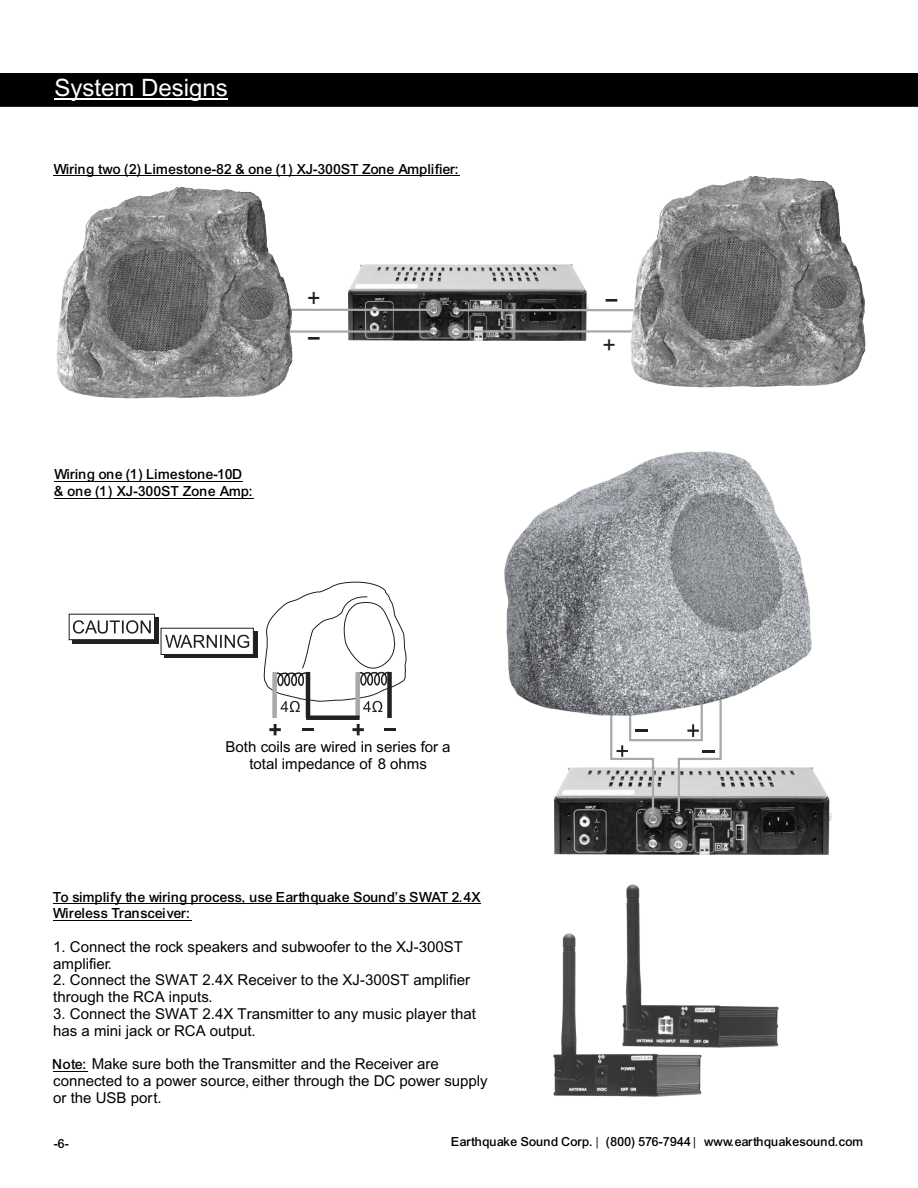
<style>
.page{position:relative;width:918px;height:1188px;background:#fff}
.page>*{position:absolute;margin:0;border:0;box-sizing:border-box;transform-origin:0 0}
.t1{font:29.7px "Arial";color:#231f20;scale:1.44 1}
.t2{font:25.65px "Arial";color:#231f20;scale:.9 1}
.t3{font:24px "Arial";color:#fff}
.t4{font:23.1px "Arial";color:#231f20}
.t5{font:15px/16.8px "Arial";color:#000}
.t6{font:15px/16.8px "Arial Mdm";color:#000}
.t7{font:13.5px "Arial Mdm";color:#000}
.s1{font-family:"Arial Mdm"}
</style>
<div class="page">
<img style="left:348px;top:264px;width:241px;height:76px">
<img style="left:555px;top:767px;width:277px;height:88px">
<svg style="left:609px;top:715px;width:114px;height:99px"></svg>
<img style="left:504px;top:451px;width:307px;height:264px">
<img style="left:553px;top:934px;width:149px;height:162px">
<img style="left:623px;top:885px;width:156px;height:162px">
<hr style="left:460px;top:309px;width:284px;height:2px;background:#a7a9ac">
<hr style="left:193px;top:330px;width:240px;height:3px;background:#a7a9ac">
<hr style="left:459px;top:330px;width:284px;height:3px;background:#a7a9ac">
<hr style="left:191px;top:309px;width:240px;height:2px;background:#a7a9ac">
<img style="left:57px;top:187px;width:235px;height:212px">
<img style="left:630px;top:176px;width:236px;height:212px">
<svg style="left:269px;top:724px;width:12px;height:11px"></svg>
<svg style="left:352px;top:724px;width:12px;height:11px"></svg>
<svg style="left:385px;top:729px;width:11px;height:2px"></svg>
<svg style="left:302px;top:729px;width:12px;height:2px"></svg>
<div style="left:387px;top:672px;width:5px;height:46px;background:#231f20"></div>
<div style="left:272px;top:672px;width:5px;height:46px;background:#a7a9ac"></div>
<div style="left:355px;top:672px;width:5px;height:46px;background:#a7a9ac"></div>
<hr style="left:306px;top:672px;width:4px;height:46px;background:#231f20">
<div style="left:306px;top:715px;width:54px;height:5px;background:#231f20"></div>
<svg style="left:263px;top:581px;width:144px;height:131px"></svg>
<div style="left:72px;top:617px;width:87px;height:27px;background:#231f20"></div>
<div style="left:69px;top:614px;width:86px;height:26px;background:#fff;border:1px solid #231f20"></div>
<svg style="left:73px;top:620px;width:78px;height:14px"></svg>
<div style="left:164px;top:631px;width:94px;height:27px;background:#231f20"></div>
<div style="left:161px;top:628px;width:93px;height:27px;background:#fff;border:1px solid #231f20"></div>
<svg style="left:165px;top:635px;width:84px;height:13px"></svg>
<hr style="left:53px;top:903px;width:428px;height:1px;background:#000">
<hr style="left:53px;top:920px;width:138px;height:1px;background:#000">
<hr style="left:53px;top:1071px;width:35px;height:1px;background:#000">
<hr style="left:54px;top:176px;width:406px;height:1px;background:#000">
<hr style="left:54px;top:481px;width:189px;height:1px;background:#000">
<hr style="left:54px;top:498px;width:200px;height:1px;background:#000">
<div style="left:0;top:73px;width:918px;height:33px;background:#000"></div>
<hr style="left:54px;top:98px;width:174px;height:1px;background:#fff">
<h3 class="t3" style="left:54px;top:79px;width:175px">System Designs</h3>
<p class="t6" style="left:54px;top:162px;width:408px">Wiring two (2) Limestone-82 &amp; one (1) XJ-300ST Zone Amplifier:</p>
<p class="t6" style="left:54px;top:467px;width:201px">Wiring one (1) Limestone-10D &amp; one (1) XJ-300ST Zone Amp:</p>
<h2 class="t2" style="left:307px;top:288px;width:16px">+</h2>
<h1 class="t1" style="left:307px;top:325px;width:11px">-</h1>
<p class="t5" style="left:226px;top:740px;width:226px;text-align:center">Both coils are wired in series for a total impedance of 8 ohms</p>
<p class="t6" style="left:53px;top:890px;width:429px">To simplify the wiring process, use Earthquake Sound’s SWAT 2.4X<br>Wireless Transceiver:</p>
<p class="t5" style="left:53px;top:940px;width:411px">1. Connect the rock speakers and subwoofer to the XJ-300ST amplifier.</p>
<p class="t5" style="left:53px;top:973px;width:418px">2. Connect the SWAT 2.4X Receiver to the XJ-300ST amplifier through the RCA inputs.</p>
<p class="t5" style="left:53px;top:1007px;width:424px">3. Connect the SWAT 2.4X Transmitter to any music player that has a mini jack or RCA output.</p>
<p class="t5" style="left:53px;top:1057px;width:436px"><span class="s1">Note:</span> Make sure both the Transmitter and the Receiver are connected to a power source, either through the DC power supply or the USB port.</p>
<h1 class="t1" style="left:604px;top:286px;width:11px">-</h1>
<h3 class="t4" style="left:603px;top:336px;width:15px">+</h3>
<p class="t7" style="left:54px;top:1139px;width:17px">-6-</p>
<p class="t7" style="left:452px;top:1137px;width:414px">Earthquake Sound Corp. | (800) 576-7944 | www.earthquakesound.com</p>
</div>
